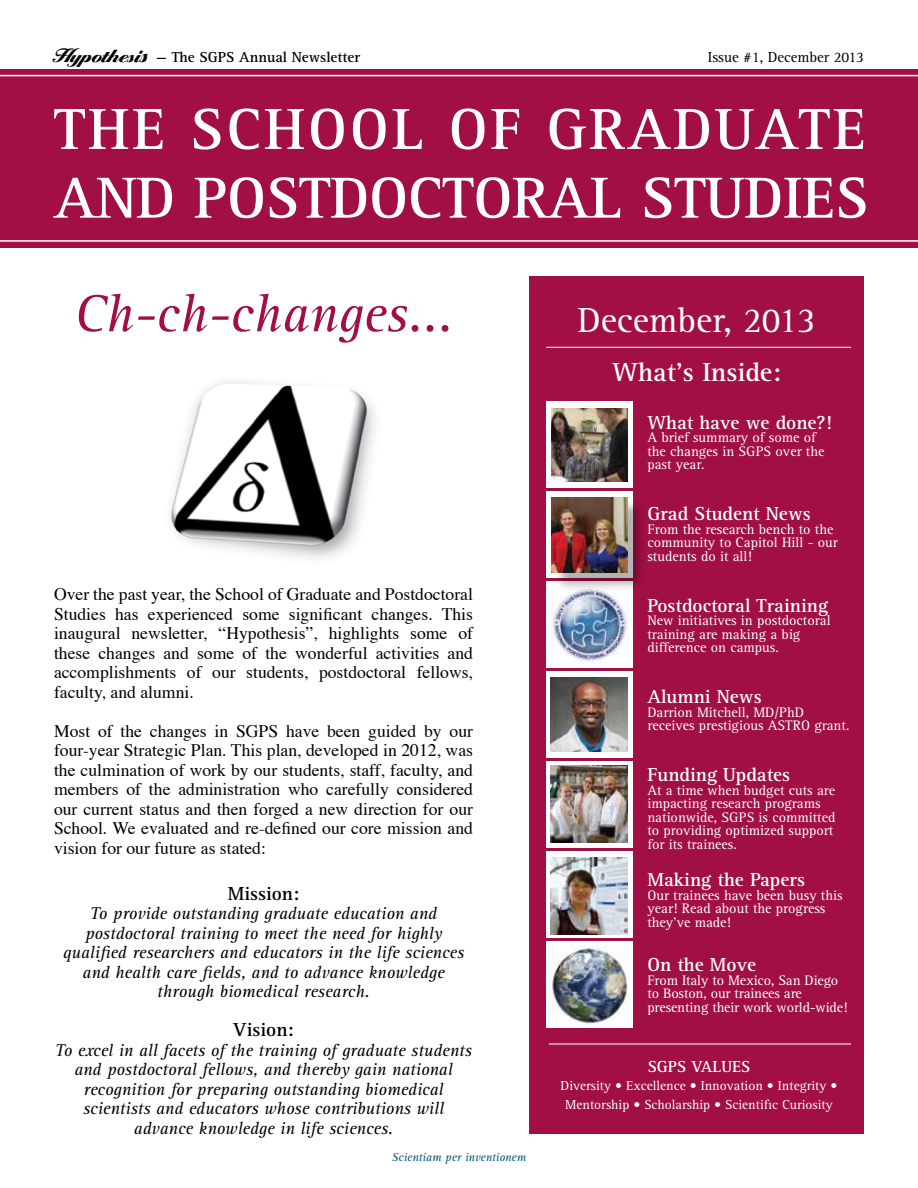
<style>
.page{position:relative;width:918px;height:1188px;background:#fff}
.page>*{position:absolute;margin:0;border:0;box-sizing:border-box;transform-origin:0 0}
.t1{font:700 59.85px/68.7px "Rotis Serif";color:#fff}
.t2{font:italic 54px "Rotis Serif";color:#a10f45}
.t3{font:36px "Rotis Serif";color:#fff}
.t4{font:700 27px "Rotis Serif";color:#fff}
.t5{font:700 19.5px "Rotis Serif";color:#fff}
.t6{font:700 19.5px "Rotis Serif";color:#000}
.t7{font:17.7px/19.5px "Times";color:#000;text-align:justify}
.t8{font:italic 17.7px/19.5px "Rotis Serif";color:#000;text-align:center}
.t9{font:700 16.5px "Rotis Serif";color:#fff}
.t10{font:700 15px "Rotis Serif";color:#000}
.t11{font:15px "Rotis Serif";color:#000}
.t12{font:14.25px/13.5px "Rotis Serif";color:#fff}
.t13{font:13.5px/18.8px "Rotis Serif";color:#fff;text-align:center}
.t14{font:italic 12px "Rotis Serif";color:#00567a}
.s1{font-family:"Biorst";font-weight:400;font-size:27px}
.s2{font-family:"Biorst";font-weight:400;font-size:31.5px}
</style>
<div class="page">
<div style="left:529px;top:276px;width:335px;height:858px;background:#a10f45"></div>
<div style="left:0;top:69px;width:918px;height:179px;background:#a10f45"></div>
<hr style="left:0;top:75px;width:918px;height:1px;background:#fff">
<hr style="left:0;top:240px;width:918px;height:2px;background:#fff">
<hr style="left:546px;top:347px;width:305px;height:1px;background:#fff">
<hr style="left:549px;top:1044px;width:302px;height:1px;background:#fff">
<img style="left:171px;top:381px;width:204px;height:178px">
<div style="left:546px;top:402px;width:87px;height:86px;background:#fff"></div>
<div style="left:546px;top:492px;width:87px;height:86px;background:#fff"></div>
<div style="left:546px;top:582px;width:87px;height:86px;background:#fff"></div>
<div style="left:546px;top:672px;width:87px;height:86px;background:#fff"></div>
<svg style="left:546px;top:761px;width:87px;height:87px;background:#e7e6e5"></svg>
<svg style="left:546px;top:851px;width:87px;height:87px;background:#f2f2f3"></svg>
<div style="left:546px;top:941px;width:87px;height:87px;background:#fff"></div>
<img style="left:551px;top:592px;width:77px;height:72px">
<img style="left:551px;top:408px;width:76px;height:74px">
<img style="left:551px;top:678px;width:76px;height:74px">
<div style="left:554px;top:500px;width:92px;height:92px;background:#000;opacity:.3"></div>
<img style="left:551px;top:497px;width:76px;height:76px">
<img style="left:548px;top:946px;width:81px;height:80px">
<img style="left:551px;top:857px;width:76px;height:77px">
<img style="left:551px;top:766px;width:76px;height:76px">
<p class="t10" style="left:54px;top:48px;width:308px"><span class="s1">Hypothesi</span><span class="s2">s</span> — The SGPS Annual Newsletter</p>
<p class="t11" style="left:708px;top:48px;width:158px">Issue #1, December 2013</p>
<h1 class="t1" style="left:54px;top:96px;width:816px">THE SCHOOL OF GRADUATE<br>AND POSTDOCTORAL STUDIES</h1>
<h2 class="t2" style="left:74px;top:283px;width:380px">Ch-ch-changes...</h2>
<p class="t7" style="left:54px;top:583px;width:421px">Over the past year, the School of Graduate and Postdoctoral Studies has experienced some significant changes. This inaugural newsletter, “Hypothesis”, highlights some of these changes and some of the wonderful activities and accomplishments of our students, postdoctoral fellows, faculty, and alumni.</p>
<p class="t7" style="left:54px;top:720px;width:421px">Most of the changes in SGPS have been guided by our four-year Strategic Plan. This plan, developed in 2012, was the culmination of work by our students, staff, faculty, and members of the administration who carefully considered our current status and then forged a new direction for our School. We evaluated and re-defined our core mission and vision for our future as stated:</p>
<p class="t6" style="left:228px;top:882px;width:73px">Mission:</p>
<p class="t8" style="left:63px;top:904px;width:403px">To provide outstanding graduate education and postdoctoral training to meet the need for highly qualified researchers and educators in the life sciences and health care fields, and to advance knowledge through biomedical research.</p>
<p class="t6" style="left:233px;top:1018px;width:62px">Vision:</p>
<p class="t8" style="left:55px;top:1041px;width:418px">To excel in all facets of the training of graduate students and postdoctoral fellows, and thereby gain national recognition for preparing outstanding biomedical scientists and educators whose contributions will advance knowledge in life sciences.</p>
<p class="t14" style="left:392px;top:1150px;width:136px">Scientiam per inventionem</p>
<h3 class="t3" style="left:577px;top:299px;width:240px">December, 2013</h3>
<h3 class="t4" style="left:612px;top:356px;width:170px">What’s Inside:</h3>
<p class="t5" style="left:647px;top:411px;width:186px">What have we done?!</p>
<p class="t12" style="left:647px;top:431px;width:179px">A brief summary of some of the changes in SGPS over the past year.</p>
<p class="t5" style="left:647px;top:503px;width:165px">Grad Student News</p>
<p class="t12" style="left:647px;top:523px;width:192px">From the research bench to the community to Capitol Hill - our students do it all!</p>
<p class="t5" style="left:647px;top:594px;width:182px">Postdoctoral Training</p>
<p class="t12" style="left:647px;top:614px;width:185px">New initiatives in postdoctoral training are making a big difference on campus.</p>
<p class="t5" style="left:647px;top:686px;width:116px">Alumni News</p>
<p class="t12" style="left:647px;top:706px;width:204px">Darrion Mitchell, MD/PhD receives prestigious ASTRO grant.</p>
<p class="t5" style="left:647px;top:764px;width:144px">Funding Updates</p>
<p class="t12" style="left:647px;top:784px;width:190px">At a time when budget cuts are impacting research programs nationwide, SGPS is committed to providing optimized support for its trainees.</p>
<p class="t5" style="left:647px;top:869px;width:159px">Making the Papers</p>
<p class="t12" style="left:647px;top:889px;width:197px">Our trainees have been busy this year! Read about the progress they’ve made!</p>
<p class="t5" style="left:647px;top:953px;width:110px">On the Move</p>
<p class="t12" style="left:647px;top:974px;width:202px">From Italy to Mexico, San Diego to Boston, our trainees are presenting their work world-wide!</p>
<p class="t9" style="left:648px;top:1057px;width:104px">SGPS VALUES</p>
<p class="t13" style="left:561px;top:1076px;width:278px">Diversity • Excellence • Innovation • Integrity •<br>Mentorship • Scholarship • Scientific Curiosity</p>
</div>
